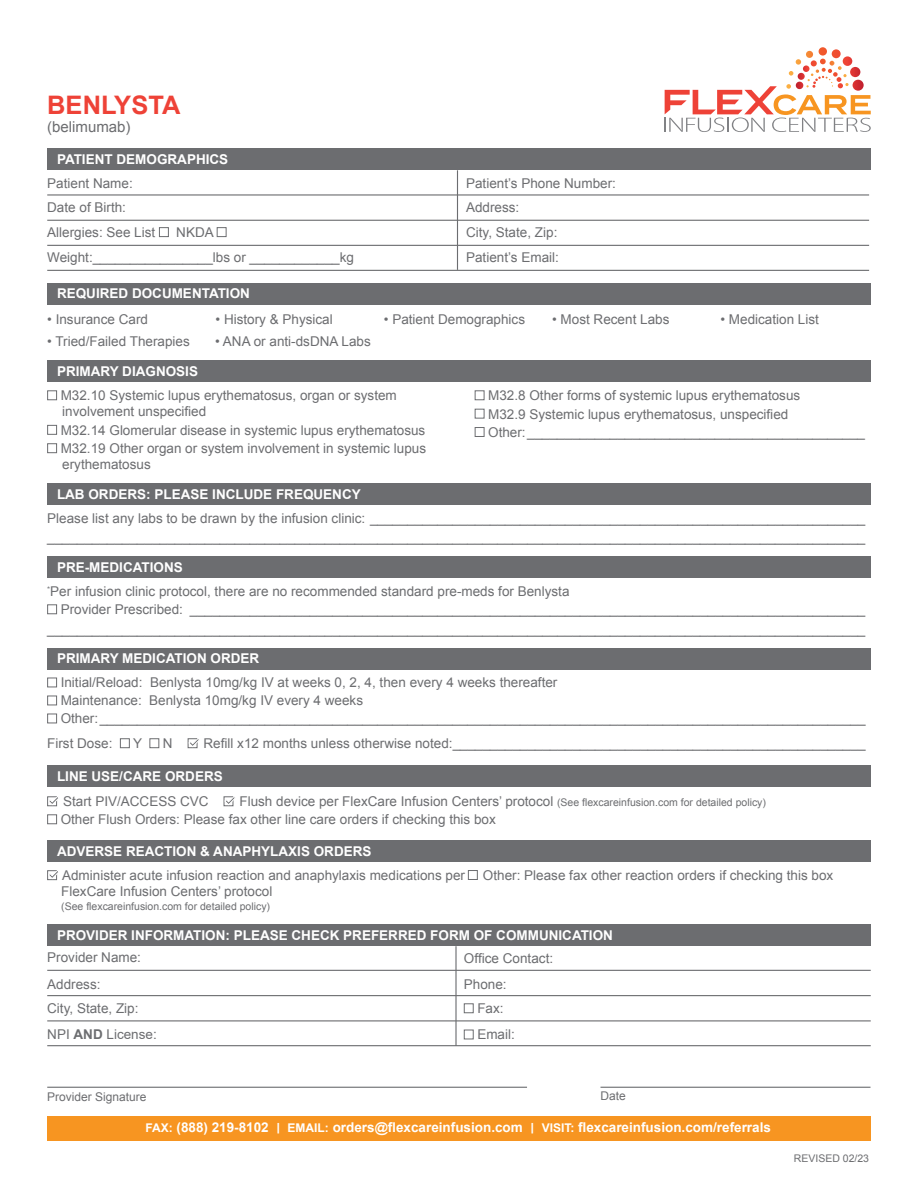
<style>
.page{position:relative;width:918px;height:1188px;background:#fff}
.page>*{position:absolute;margin:0;border:0;box-sizing:border-box;transform-origin:0 0}
.t1{font:700 25.5px "Arial";color:#ee4237}
.t2{font:15px "Arial";color:#6c6d70}
.t3{font:13.5px/16.2px "Arial";color:#6c6d70}
.t4{font:700 13.5px "Arial";color:#fff}
.t5{font:12px "Arial";color:#6c6d70}
.t6{font:10.5px "Arial";color:#6c6d70}
.s1{font-size:10.5px}
.s2{font-weight:700}
.s3{font-size:12px}
.s4{font-size:11.25px}
</style>
<div class="page">
<div style="left:47px;top:360px;width:824px;height:22px;background:#6c6d70"></div>
<div style="left:47px;top:390px;width:10px;height:10px;border:1px solid #6c6d70"></div>
<div style="left:47px;top:425px;width:10px;height:10px;border:1px solid #6c6d70"></div>
<div style="left:47px;top:443px;width:10px;height:10px;border:1px solid #6c6d70"></div>
<div style="left:475px;top:390px;width:9px;height:10px;border:1px solid #6c6d70"></div>
<div style="left:475px;top:409px;width:9px;height:10px;border:1px solid #6c6d70"></div>
<div style="left:475px;top:427px;width:9px;height:10px;border:1px solid #6c6d70"></div>
<div style="left:47px;top:648px;width:824px;height:21px;background:#6c6d70"></div>
<div style="left:47px;top:678px;width:10px;height:9px;border:1px solid #6c6d70"></div>
<div style="left:47px;top:696px;width:10px;height:9px;border:1px solid #6c6d70"></div>
<div style="left:47px;top:714px;width:10px;height:9px;border:1px solid #6c6d70"></div>
<div style="left:120px;top:738px;width:10px;height:10px;border:1px solid #6c6d70"></div>
<div style="left:149px;top:738px;width:10px;height:10px;border:1px solid #6c6d70"></div>
<div style="left:188px;top:738px;width:9px;height:10px;border:1px solid #6c6d70"></div>
<svg style="left:188px;top:738px;width:11px;height:9px"></svg>
<div style="left:47px;top:556px;width:824px;height:22px;background:#6c6d70"></div>
<div style="left:47px;top:604px;width:10px;height:10px;border:1px solid #6c6d70"></div>
<div style="left:47px;top:765px;width:824px;height:22px;background:#6c6d70"></div>
<div style="left:47px;top:796px;width:10px;height:10px;border:1px solid #6c6d70"></div>
<svg style="left:48px;top:796px;width:10px;height:9px"></svg>
<div style="left:224px;top:796px;width:9px;height:10px;border:1px solid #6c6d70"></div>
<svg style="left:224px;top:796px;width:11px;height:9px"></svg>
<div style="left:47px;top:814px;width:10px;height:10px;border:1px solid #6c6d70"></div>
<div style="left:47px;top:840px;width:824px;height:22px;background:#6c6d70"></div>
<div style="left:47px;top:870px;width:10px;height:10px;border:1px solid #6c6d70"></div>
<svg style="left:48px;top:870px;width:10px;height:9px"></svg>
<div style="left:468px;top:870px;width:10px;height:10px;border:1px solid #6c6d70"></div>
<div style="left:47px;top:483px;width:824px;height:22px;background:#6c6d70"></div>
<div style="left:47px;top:924px;width:824px;height:22px;background:#6c6d70"></div>
<hr style="left:47px;top:1045px;width:824px;height:1px;background:#6c6d70">
<hr style="left:47px;top:1087px;width:480px;height:1px;background:#6c6d70">
<hr style="left:47px;top:970px;width:824px;height:1px;background:#6c6d70">
<hr style="left:47px;top:1020px;width:824px;height:1px;background:#6c6d70">
<hr style="left:47px;top:995px;width:824px;height:1px;background:#6c6d70">
<div style="left:464px;top:1003px;width:10px;height:10px;border:1px solid #6c6d70"></div>
<div style="left:464px;top:1030px;width:10px;height:9px;border:1px solid #6c6d70"></div>
<hr style="left:455px;top:946px;width:2px;height:100px;background:#6c6d70">
<hr style="left:601px;top:1087px;width:270px;height:1px;background:#6c6d70">
<div style="left:47px;top:148px;width:824px;height:22px;background:#6c6d70"></div>
<hr style="left:47px;top:194px;width:822px;height:2px;background:#6c6d70">
<hr style="left:47px;top:220px;width:822px;height:1px;background:#6c6d70">
<hr style="left:47px;top:245px;width:822px;height:1px;background:#6c6d70">
<hr style="left:47px;top:270px;width:822px;height:1px;background:#6c6d70">
<div style="left:159px;top:227px;width:10px;height:10px;border:1px solid #6c6d70"></div>
<div style="left:217px;top:227px;width:10px;height:10px;border:1px solid #6c6d70"></div>
<hr style="left:457px;top:170px;width:1px;height:100px;background:#6c6d70">
<div style="left:47px;top:283px;width:824px;height:21px;background:#6c6d70"></div>
<svg style="left:665px;top:47px;width:206px;height:85px"></svg>
<div style="left:47px;top:1116px;width:824px;height:25px;background:#f79521"></div>
<p class="t1" style="left:47px;top:88px;width:135px">BENLYSTA</p>
<p class="t2" style="left:47px;top:117px;width:85px">(belimumab)</p>
<p class="t4" style="left:57px;top:151px;width:173px">PATIENT DEMOGRAPHICS</p>
<p class="t3" style="left:47px;top:175px;width:87px">Patient Name:</p>
<p class="t3" style="left:466px;top:175px;width:151px">Patient’s Phone Number:</p>
<p class="t3" style="left:47px;top:200px;width:80px">Date of Birth:</p>
<p class="t3" style="left:466px;top:200px;width:55px">Address:</p>
<p class="t3" style="left:466px;top:224px;width:93px">City, State, Zip:</p>
<p class="t3" style="left:47px;top:249px;width:308px">Weight:________________lbs or ____________kg</p>
<p class="t3" style="left:47px;top:224px;width:110px">Allergies: See List</p>
<p class="t3" style="left:176px;top:224px;width:39px">NKDA</p>
<p class="t3" style="left:466px;top:249px;width:94px">Patient’s Email:</p>
<p class="t4" style="left:57px;top:285px;width:194px">REQUIRED DOCUMENTATION</p>
<p class="t3" style="left:47px;top:311px;width:102px">• Insurance Card</p>
<p class="t3" style="left:216px;top:311px;width:119px">• History &amp; Physical</p>
<p class="t3" style="left:384px;top:311px;width:143px">• Patient Demographics</p>
<p class="t3" style="left:552px;top:311px;width:119px">• Most Recent Labs</p>
<p class="t3" style="left:720px;top:311px;width:100px">• Medication List</p>
<p class="t3" style="left:47px;top:334px;width:144px">• Tried/Failed Therapies</p>
<p class="t3" style="left:215px;top:334px;width:157px">• ANA or anti-dsDNA Labs</p>
<p class="t4" style="left:57px;top:363px;width:143px">PRIMARY DIAGNOSIS</p>
<p class="t3" style="left:61px;top:387px;width:338px">M32.10 Systemic lupus erythematosus, organ or system involvement unspecified</p>
<p class="t3" style="left:61px;top:422px;width:366px">M32.14 Glomerular disease in systemic lupus erythematosus</p>
<p class="t3" style="left:61px;top:440px;width:367px">M32.19 Other organ or system involvement in systemic lupus erythematosus</p>
<p class="t3" style="left:488px;top:387px;width:314px">M32.8 Other forms of systemic lupus erythematosus</p>
<p class="t3" style="left:488px;top:406px;width:302px">M32.9 Systemic lupus erythematosus, unspecified</p>
<p class="t3" style="left:488px;top:424px;width:378px">Other:_____________________________________________</p>
<p class="t4" style="left:57px;top:485px;width:305px">LAB ORDERS: PLEASE INCLUDE FREQUENCY</p>
<p class="t3" style="left:47px;top:510px;width:820px">Please list any labs to be drawn by the infusion clinic: __________________________________________________________________</p>
<p class="t3" style="left:47px;top:529px;width:820px">_____________________________________________________________________________________________________________</p>
<p class="t4" style="left:57px;top:558px;width:127px">PRE-MEDICATIONS</p>
<p class="t3" style="left:47px;top:583px;width:524px"><sup>*</sup>Per infusion clinic protocol, there are no recommended standard pre-meds for Benlysta</p>
<p class="t3" style="left:61px;top:601px;width:806px">Provider Prescribed: __________________________________________________________________________________________</p>
<p class="t3" style="left:47px;top:621px;width:820px">_____________________________________________________________________________________________________________</p>
<p class="t4" style="left:57px;top:650px;width:204px">PRIMARY MEDICATION ORDER</p>
<p class="t3" style="left:61px;top:675px;width:498px">Initial/Reload: Benlysta 10mg/kg IV at weeks 0, 2, 4, then every 4 weeks thereafter</p>
<p class="t3" style="left:61px;top:693px;width:304px">Maintenance: Benlysta 10mg/kg IV every 4 weeks</p>
<p class="t3" style="left:61px;top:711px;width:806px">Other:______________________________________________________________________________________________________</p>
<p class="t3" style="left:47px;top:735px;width:67px">First Dose:</p>
<p class="t3" style="left:133px;top:735px;width:11px">Y</p>
<p class="t3" style="left:163px;top:735px;width:11px">N</p>
<p class="t3" style="left:204px;top:735px;width:663px">Refill x12 months unless otherwise noted:_______________________________________________________</p>
<p class="t4" style="left:57px;top:767px;width:167px">LINE USE/CARE ORDERS</p>
<p class="t3" style="left:63px;top:793px;width:147px">Start PIV/ACCESS CVC</p>
<p class="t3" style="left:239px;top:793px;width:528px">Flush device per FlexCare Infusion Centers’ protocol <span class="s1">(See flexcareinfusion.com for detailed policy)</span></p>
<p class="t3" style="left:61px;top:811px;width:437px">Other Flush Orders: Please fax other line care orders if checking this box</p>
<p class="t4" style="left:57px;top:842px;width:316px">ADVERSE REACTION &amp; ANAPHYLAXIS ORDERS</p>
<p class="t3" style="left:61px;top:867px;width:405px">Administer acute infusion reaction and anaphylaxis medications per<br>FlexCare Infusion Centers’ protocol</p>
<p class="t6" style="left:61px;top:899px;width:210px">(See flexcareinfusion.com for detailed policy)</p>
<p class="t3" style="left:483px;top:867px;width:352px">Other: Please fax other reaction orders if checking this box</p>
<p class="t4" style="left:57px;top:926px;width:558px">PROVIDER INFORMATION: PLEASE CHECK PREFERRED FORM OF COMMUNICATION</p>
<p class="t3" style="left:47px;top:949px;width:95px">Provider Name:</p>
<p class="t3" style="left:464px;top:950px;width:91px">Office Contact:</p>
<p class="t3" style="left:47px;top:976px;width:55px">Address:</p>
<p class="t3" style="left:464px;top:977px;width:44px">Phone:</p>
<p class="t3" style="left:477px;top:1000px;width:28px">Fax:</p>
<p class="t3" style="left:477px;top:1027px;width:39px">Email:</p>
<p class="t3" style="left:47px;top:1000px;width:93px">City, State, Zip:</p>
<p class="t3" style="left:47px;top:1026px;width:111px">NPI <span class="s2">AND</span> License:</p>
<p class="t5" style="left:47px;top:1089px;width:101px">Provider Signature</p>
<p class="t5" style="left:601px;top:1088px;width:27px">Date</p>
<p class="t4" style="left:145px;top:1119px;width:627px"><span class="s3">FAX:</span> (888) 219-8102 <span class="s4">|</span> <span class="s3">EMAIL:</span> orders@flexcareinfusion.com <span class="s4">|</span> <span class="s3">VISIT:</span> flexcareinfusion.com/referrals</p>
<p class="t6" style="left:794px;top:1151px;width:77px">REVISED 02/23</p>
</div>
